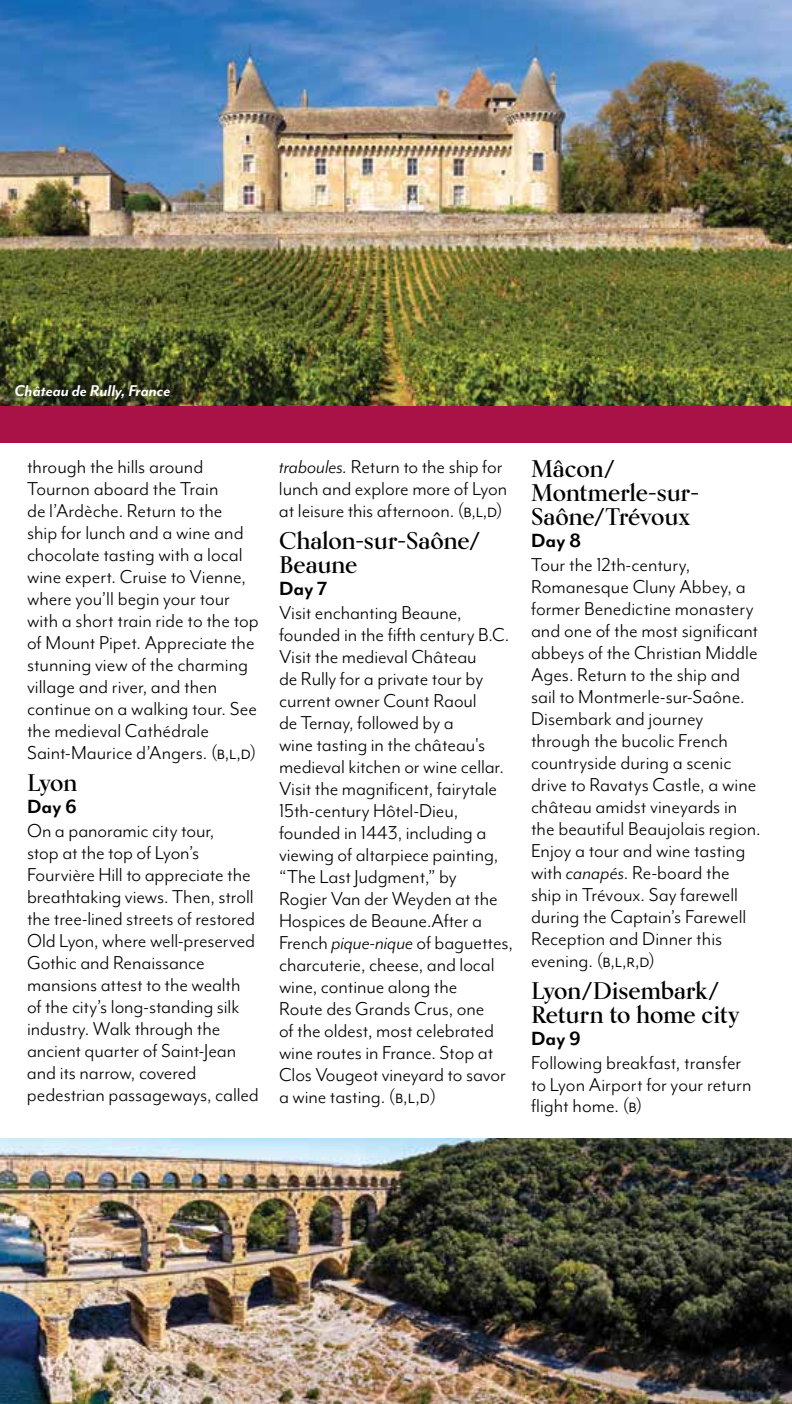
<style>
.page{position:relative;width:792px;height:1404px;background:#fff}
.page>*{position:absolute;margin:0;border:0;box-sizing:border-box;transform-origin:0 0}
.t1{font:700 24px/24px "Kumlien Pro";letter-spacing:-.005em;color:#000}
.t2{font:700 22px "Mr Eaves Mod OT";letter-spacing:.005em;color:#000}
.t3{font:21.6px/22px "Mr Eaves Mod OT";letter-spacing:-.005em;color:#000}
.t4{font:italic 700 18px "Mr Eaves Mod OT";letter-spacing:-.005em;color:#fff}
.s1{font-style:italic}
</style>
<div class="page">
<img style="left:0;top:0;width:792px;height:406px">
<div style="left:0;top:406px;width:792px;height:37px;background:#a81246"></div>
<img style="left:0;top:1138px;width:792px;height:266px">
<p class="t4" style="left:14px;top:381px;width:158px">Château de Rully, France</p>
<p class="t3" style="left:27px;top:456px;width:233px">through the hills around<br>Tournon aboard the Train<br>de l’Ardèche. Return to the<br>ship for lunch and a wine and chocolate tasting with a local wine expert. Cruise to Vienne, where you’ll begin your tour with a short train ride to the top of Mount Pipet. Appreciate the stunning view of the charming village and river, and then continue on a walking tour. See the medieval Cathédrale<br>Saint-Maurice d’Angers. (b,l,d)</p>
<p class="t1" style="left:27px;top:770px;width:52px">Lyon</p>
<p class="t2" style="left:27px;top:794px;width:51px">Day 6</p>
<p class="t3" style="left:27px;top:819px;width:233px">On a panoramic city tour,<br>stop at the top of Lyon’s<br>Fourvière Hill to appreciate the breathtaking views. Then, stroll the tree-lined streets of restored<br>Old Lyon, where well‑preserved<br>Gothic and Renaissance mansions attest to the wealth of the city’s long-standing silk industry. Walk through the ancient quarter of Saint‑Jean and its narrow, covered pedestrian passageways, called</p>
<p class="t3" style="left:279px;top:456px;width:230px"><span class="s1">traboules.</span> Return to the ship for lunch and explore more of Lyon at leisure this afternoon. (b,l,d)</p>
<p class="t1" style="left:279px;top:528px;width:203px">Chalon-sur-Saône/<br>Beaune</p>
<p class="t2" style="left:279px;top:576px;width:50px">Day 7</p>
<p class="t3" style="left:279px;top:601px;width:236px">Visit enchanting Beaune, founded in the fifth century B.C.<br>Visit the medieval Château<br>de Rully for a private tour by current owner Count Raoul<br>de Ternay, followed by a<br>wine tasting in the château's medieval kitchen or wine cellar.<br>Visit the magnificent, fairytale<br>15th-century Hôtel-Dieu, founded in 1443, including a viewing of altarpiece painting, “The Last Judgment,” by<br>Rogier Van der Weyden at the<br>Hospices de Beaune.After a<br>French <span class="s1">pique-nique</span> of baguettes, charcuterie, cheese, and local wine, continue along the<br>Route des Grands Crus, one<br>of the oldest, most celebrated wine routes in France. Stop at<br>Clos Vougeot vineyard to savor a wine tasting. (b,l,d)</p>
<p class="t1" style="left:531px;top:456px;width:167px">Mâcon/<br>Montmerle‑sur-<br>Saône/Trévoux</p>
<p class="t2" style="left:531px;top:528px;width:52px">Day 8</p>
<p class="t3" style="left:531px;top:554px;width:231px">Tour the 12th-century,<br>Romanesque Cluny Abbey, a former Benedictine monastery and one of the most significant abbeys of the Christian Middle<br>Ages. Return to the ship and sail to Montmerle-sur-Saône.<br>Disembark and journey through the bucolic French countryside during a scenic drive to Ravatys Castle, a wine château amidst vineyards in the beautiful Beaujolais region.<br>Enjoy a tour and wine tasting with <span class="s1">canapés</span>. Re-board the ship in Trévoux. Say farewell during the Captain’s Farewell<br>Reception and Dinner this evening. (b,l,r,d)</p>
<p class="t1" style="left:531px;top:978px;width:210px">Lyon/Disembark/<br>Return to home city</p>
<p class="t2" style="left:531px;top:1026px;width:51px">Day 9</p>
<p class="t3" style="left:531px;top:1051px;width:222px">Following breakfast, transfer to Lyon Airport for your return flight home. (b)</p>
</div>
